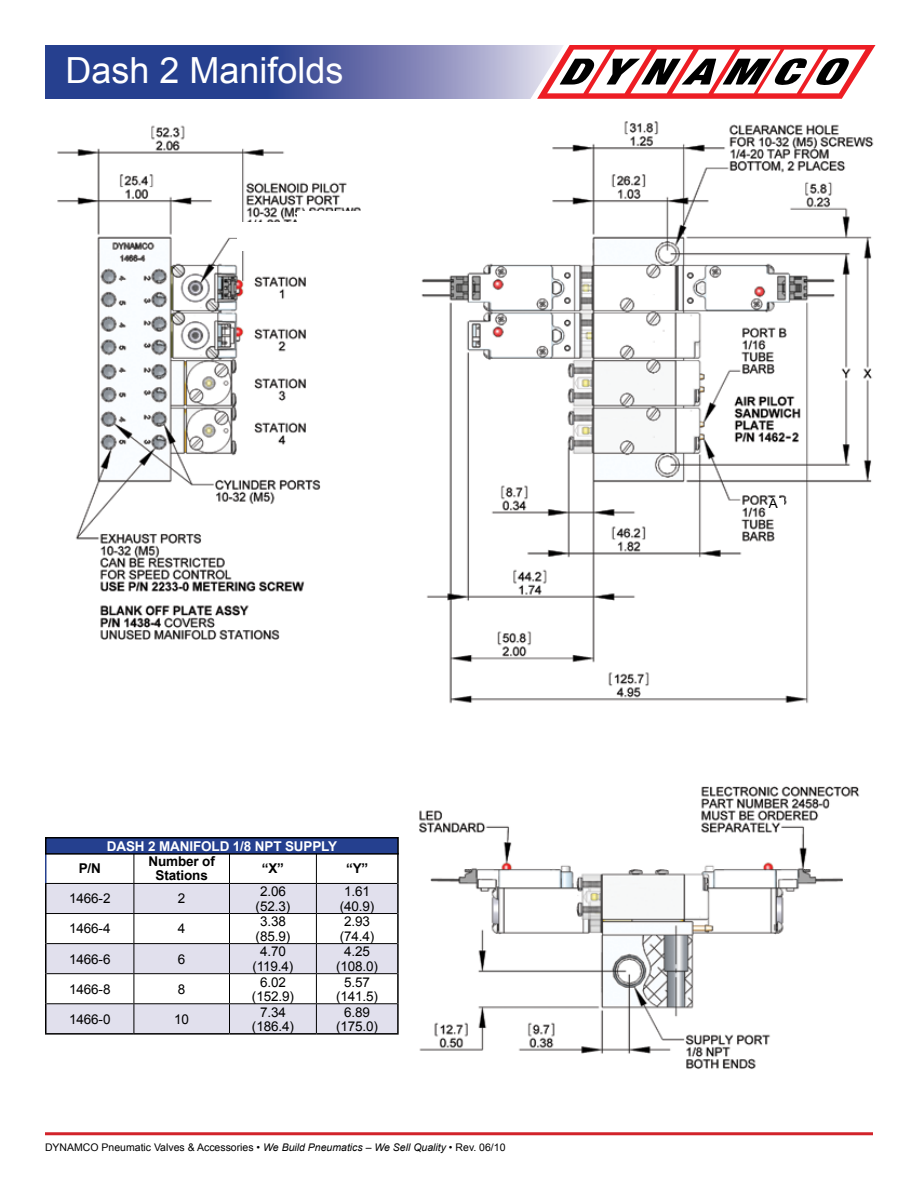
<style>
.page{position:relative;width:918px;height:1188px;background:#fff}
.page>*{position:absolute;margin:0;border:0;box-sizing:border-box;transform-origin:0 0}
.t1{font:36px "Arial";color:#fff}
.t2{font:13.5px/14.2px "Arial";letter-spacing:-.01em;color:#000;text-align:center}
.t3{font:700 13.5px/14.2px "Arial";letter-spacing:-.01em;color:#000;text-align:center}
.t4{font:700 13.5px "Arial";letter-spacing:-.01em;color:#fff}
.t5{font:10.5px "Arial";color:#000}
.s1{font-style:italic}
</style>
<div class="page">
<hr style="left:45px;top:1132px;width:828px;height:3px;background:#d2232a">
<svg style="left:45px;top:45px;width:831px;height:54px"></svg>
<img style="left:57px;top:121px;width:817px;height:948px">
<hr style="left:397px;top:883px;width:2px;height:31px;background:#000">
<hr style="left:397px;top:974px;width:2px;height:30px;background:#000">
<hr style="left:397px;top:914px;width:2px;height:30px;background:#000">
<hr style="left:397px;top:854px;width:2px;height:29px;background:#000">
<hr style="left:397px;top:944px;width:2px;height:30px;background:#000">
<hr style="left:45px;top:1033px;width:89px;height:2px;background:#000">
<hr style="left:134px;top:1033px;width:95px;height:2px;background:#000">
<hr style="left:230px;top:1033px;width:86px;height:2px;background:#000">
<hr style="left:397px;top:1004px;width:2px;height:29px;background:#000">
<hr style="left:316px;top:1033px;width:83px;height:2px;background:#000">
<svg style="left:45px;top:855px;width:353px;height:178px"></svg>
<div style="left:46px;top:838px;width:352px;height:16px;background:#25408f"></div>
<div style="left:45px;top:837px;width:354px;height:18px;border:2px solid #000"></div>
<div style="left:769px;top:498px;width:15px;height:14px;background:#fff"></div>
<div style="left:297px;top:211px;width:66px;height:35px;background:#fff"></div>
<div style="left:237px;top:222px;width:73px;height:28px;background:#fff"></div>
<h1 class="t1" style="left:65px;top:47px;width:280px">Dash 2 Manifolds</h1>
<p class="t4" style="left:107px;top:837px;width:232px">DASH 2 MANIFOLD 1/8 NPT SUPPLY</p>
<p class="t3" style="left:79px;top:862px;width:24px">P/N</p>
<p class="t3" style="left:148px;top:855px;width:68px">Number of<br>Stations</p>
<p class="t3" style="left:262px;top:862px;width:24px">“X”</p>
<p class="t3" style="left:346px;top:862px;width:24px">“Y”</p>
<p class="t2" style="left:69px;top:892px;width:43px">1466-2</p>
<p class="t2" style="left:178px;top:892px;width:9px">2</p>
<p class="t2" style="left:256px;top:885px;width:36px">2.06 (52.3)</p>
<p class="t2" style="left:340px;top:885px;width:36px">1.61 (40.9)</p>
<p class="t2" style="left:69px;top:922px;width:43px">1466-4</p>
<p class="t2" style="left:178px;top:922px;width:9px">4</p>
<p class="t2" style="left:256px;top:915px;width:36px">3.38 (85.9)</p>
<p class="t2" style="left:340px;top:915px;width:36px">2.93 (74.4)</p>
<p class="t2" style="left:69px;top:952px;width:43px">1466-6</p>
<p class="t2" style="left:178px;top:952px;width:9px">6</p>
<p class="t2" style="left:252px;top:945px;width:42px">4.70 (119.4)</p>
<p class="t2" style="left:336px;top:945px;width:43px">4.25 (108.0)</p>
<p class="t2" style="left:69px;top:982px;width:43px">1466-8</p>
<p class="t2" style="left:178px;top:982px;width:9px">8</p>
<p class="t2" style="left:252px;top:975px;width:43px">6.02 (152.9)</p>
<p class="t2" style="left:336px;top:975px;width:43px">5.57 (141.5)</p>
<p class="t2" style="left:69px;top:1012px;width:43px">1466-0</p>
<p class="t2" style="left:174px;top:1012px;width:16px">10</p>
<p class="t2" style="left:252px;top:1005px;width:43px">7.34 (186.4)</p>
<p class="t2" style="left:336px;top:1005px;width:43px">6.89 (175.0)</p>
<p class="t5" style="left:45px;top:1140px;width:462px">DYNAMCO Pneumatic Valves &amp; Accessories • <span class="s1">We Build Pneumatics – We Sell Quality •</span> Rev. 06/10</p>
<p class="t2" style="left:769px;top:496px;width:11px">A</p>
</div>
